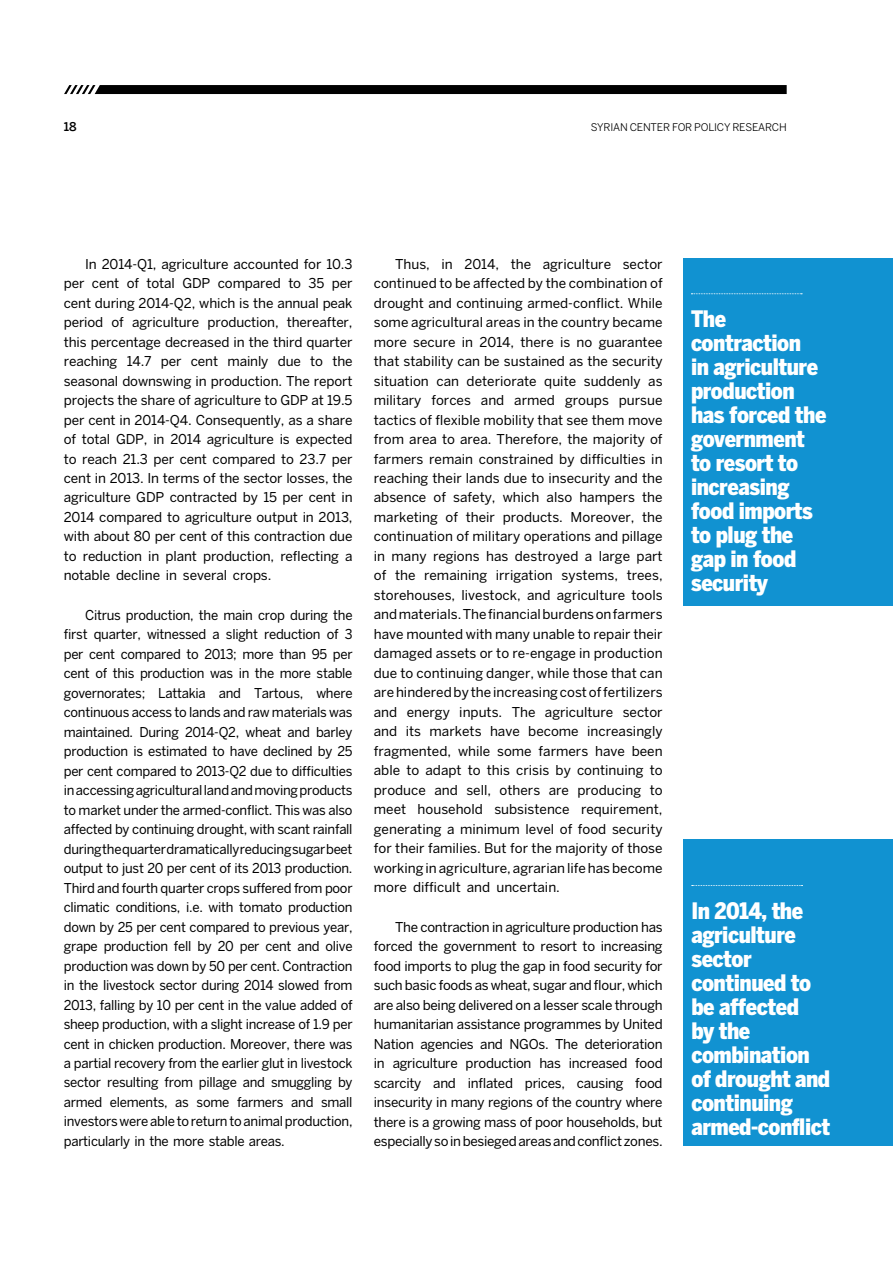
<style>
.page{position:relative;width:893px;height:1263px;background:#fff}
.page>*{position:absolute;margin:0;border:0;box-sizing:border-box;transform-origin:0 0}
.t1{font:900 condensed 22.5px/24px "Benton Sans";letter-spacing:-.02em;color:#fff}
.t2{font:13.5px/19.5px "Benton Sans";letter-spacing:-.015em;color:#000;text-align:justify}
.t3{font:500 12px "Benton Sans";color:#000}
.t4{font:10.5px "Benton Sans";letter-spacing:-.02em;color:#000}
</style>
<div class="page">
<svg style="left:64px;top:85px;width:723px;height:9px;background:#080808"></svg>
<div style="left:684px;top:839px;width:209px;height:307px;background:#1192d1"></div>
<svg style="left:692px;top:885px;width:110px;height:1px"></svg>
<div style="left:684px;top:258px;width:209px;height:347px;background:#1192d1"></div>
<svg style="left:691px;top:293px;width:111px;height:1px"></svg>
<p class="t3" style="left:64px;top:119px;width:14px">18</p>
<p class="t4" style="left:591px;top:121px;width:197px">SYRIAN CENTER FOR POLICY RESEARCH</p>
<p class="t2" style="left:64px;top:254px;width:290px;text-indent:21px">In 2014-Q1, agriculture accounted for 10.3 per cent of total GDP compared to 35 per cent during 2014-Q2, which is the annual peak period of agriculture production, thereafter, this percentage decreased in the third quarter reaching 14.7 per cent mainly due to the seasonal downswing in production. The report projects the share of agriculture to GDP at 19.5 per cent in 2014-Q4. Consequently, as a share of total GDP, in 2014 agriculture is expected to reach 21.3 per cent compared to 23.7 per cent in 2013. In terms of the sector losses, the agriculture GDP contracted by 15 per cent in 2014 compared to agriculture output in 2013, with about 80 per cent of this contraction due to reduction in plant production, reflecting a notable decline in several crops.</p>
<p class="t2" style="left:64px;top:605px;width:290px;text-indent:21px">Citrus production, the main crop during the first quarter, witnessed a slight reduction of 3 per cent compared to 2013; more than 95 per cent of this production was in the more stable governorates; Lattakia and Tartous, where continuous access to lands and raw materials was maintained. During 2014-Q2, wheat and barley production is estimated to have declined by 25 per cent compared to 2013-Q2 due to difficulties in accessing agricultural land and moving products to market under the armed-conflict. This was also affected by continuing drought, with scant rainfall during the quarter dramatically reducing sugar beet output to just 20 per cent of its 2013 production.<br>Third and fourth quarter crops suffered from poor climatic conditions, i.e. with tomato production down by 25 per cent compared to previous year, grape production fell by 20 per cent and olive production was down by 50 per cent. Contraction in the livestock sector during 2014 slowed from 2013, falling by 10 per cent in the value added of sheep production, with a slight increase of 1.9 per cent in chicken production. Moreover, there was a partial recovery from the earlier glut in livestock sector resulting from pillage and smuggling by armed elements, as some farmers and small investors were able to return to animal production, particularly in the more stable areas.</p>
<p class="t2" style="left:374px;top:254px;width:290px;text-indent:21px">Thus, in 2014, the agriculture sector continued to be affected by the combination of drought and continuing armed-conflict. While some agricultural areas in the country became more secure in 2014, there is no guarantee that stability can be sustained as the security situation can deteriorate quite suddenly as military forces and armed groups pursue tactics of flexible mobility that see them move from area to area. Therefore, the majority of farmers remain constrained by difficulties in reaching their lands due to insecurity and the absence of safety, which also hampers the marketing of their products. Moreover, the continuation of military operations and pillage in many regions has destroyed a large part of the remaining irrigation systems, trees, storehouses, livestock, and agriculture tools and materials. The financial burdens on farmers have mounted with many unable to repair their damaged assets or to re-engage in production due to continuing danger, while those that can are hindered by the increasing cost of fertilizers and energy inputs. The agriculture sector and its markets have become increasingly fragmented, while some farmers have been able to adapt to this crisis by continuing to produce and sell, others are producing to meet household subsistence requirement, generating a minimum level of food security for their families. But for the majority of those working in agriculture, agrarian life has become more difficult and uncertain.</p>
<p class="t2" style="left:374px;top:917px;width:290px;text-indent:21px">The contraction in agriculture production has forced the government to resort to increasing food imports to plug the gap in food security for such basic foods as wheat, sugar and flour, which are also being delivered on a lesser scale through humanitarian assistance programmes by United Nation agencies and NGOs. The deterioration in agriculture production has increased food scarcity and inflated prices, causing food insecurity in many regions of the country where there is a growing mass of poor households, but especially so in besieged areas and conflict zones.</p>
<h1 class="t1" style="left:691px;top:307px;width:137px">The contraction<br>in agriculture production has forced the government to resort to increasing food imports to plug the gap in food security</h1>
<h1 class="t1" style="left:691px;top:899px;width:140px">In 2014, the agriculture sector continued to be affected<br>by the combination of drought and continuing armed-conflict</h1>
</div>
